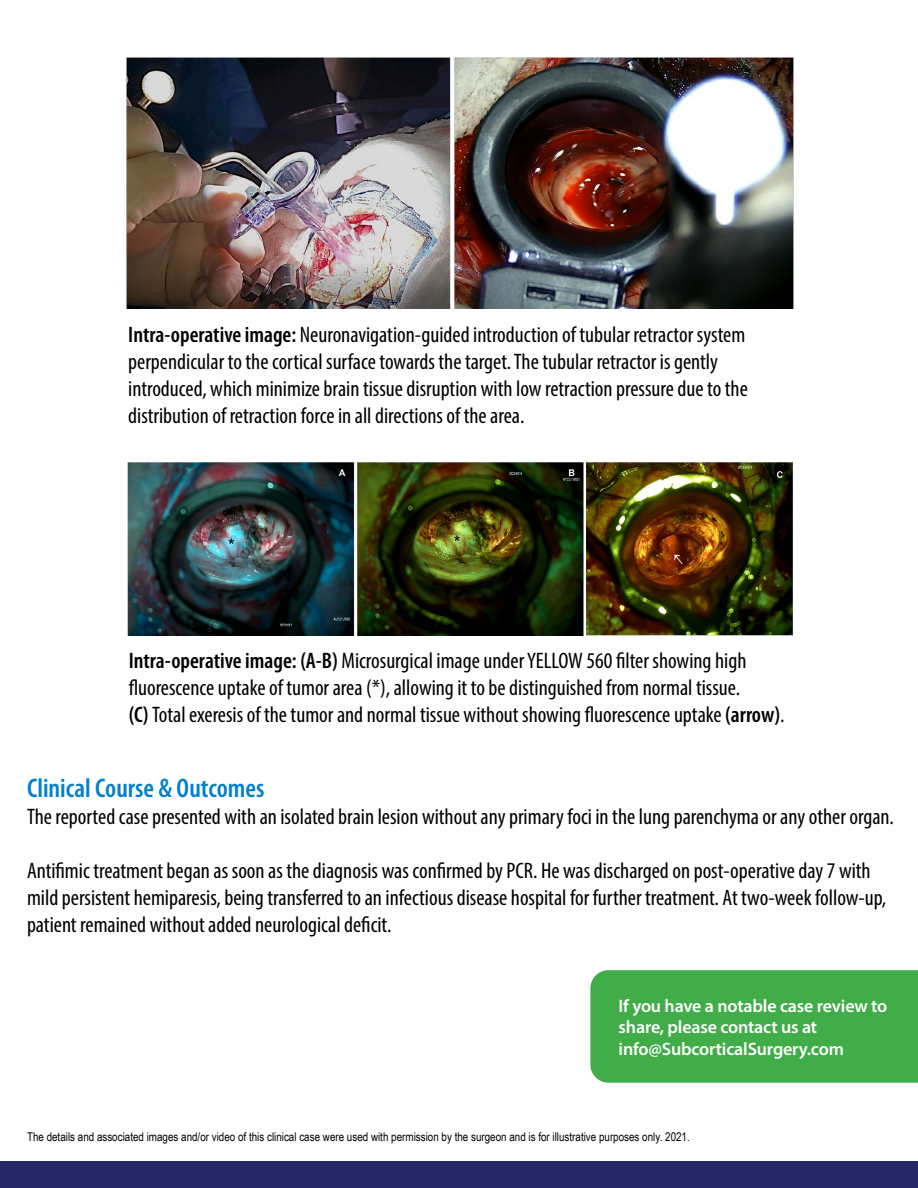
<style>
.page{position:relative;width:918px;height:1188px;background:#fff}
.page>*{position:absolute;margin:0;border:0;box-sizing:border-box;transform-origin:0 0}
.t1{font:600 condensed 27px "Myriad Pro";color:#0280ce}
.t2{font:condensed 22.5px/27px "Myriad Pro";color:#000}
.t3{font:600 18px/21.6px "Myriad Pro";letter-spacing:-.01em;color:#fff}
.t4{font:12px "Arial Narrow";color:#000}
.s1{font-weight:600}
</style>
<div class="page">
<div style="left:0;top:1161px;width:918px;height:27px;background:#242665"></div>
<img style="left:127px;top:462px;width:666px;height:174px">
<img style="left:126px;top:57px;width:668px;height:252px">
<div style="left:590px;top:970px;width:328px;height:113px;background:#41ad49"></div>
<p class="t2" style="left:128px;top:321px;width:621px"><span class="s1">Intra-operative image:</span> Neuronavigation-guided introduction of tubular retractor system perpendicular to the cortical surface towards the target. The tubular retractor is gently introduced, which minimize brain tissue disruption with low retraction pressure due to the distribution of retraction force in all directions of the area.</p>
<p class="t2" style="left:129px;top:647px;width:657px"><span class="s1">Intra-operative image: (A-B)</span> Microsurgical image under YELLOW 560 filter showing high fluorescence uptake of tumor area (*), allowing it to be distinguished from normal tissue.<br><span class="s1">(C)</span> Total exeresis of the tumor and normal tissue without showing fluorescence uptake <span class="s1">(arrow)</span>.</p>
<p class="t1" style="left:27px;top:771px;width:239px">Clinical Course &amp; Outcomes</p>
<p class="t2" style="left:27px;top:802px;width:869px">The reported case presented with an isolated brain lesion without any primary foci in the lung parenchyma or any other organ.</p>
<p class="t2" style="left:27px;top:856px;width:861px">Antifimic treatment began as soon as the diagnosis was confirmed by PCR. He was discharged on post-operative day 7 with mild persistent hemiparesis, being transferred to an infectious disease hospital for further treatment. At two-week follow-up, patient remained without added neurological deficit.</p>
<p class="t3" style="left:619px;top:994px;width:270px">If you have a notable case review to share, please contact us at info@SubcorticalSurgery.com</p>
<p class="t4" style="left:27px;top:1128px;width:664px">The details and associated images and/or video of this clinical case were used with permission by the surgeon and is for illustrative purposes only. 2021.</p>
</div>
